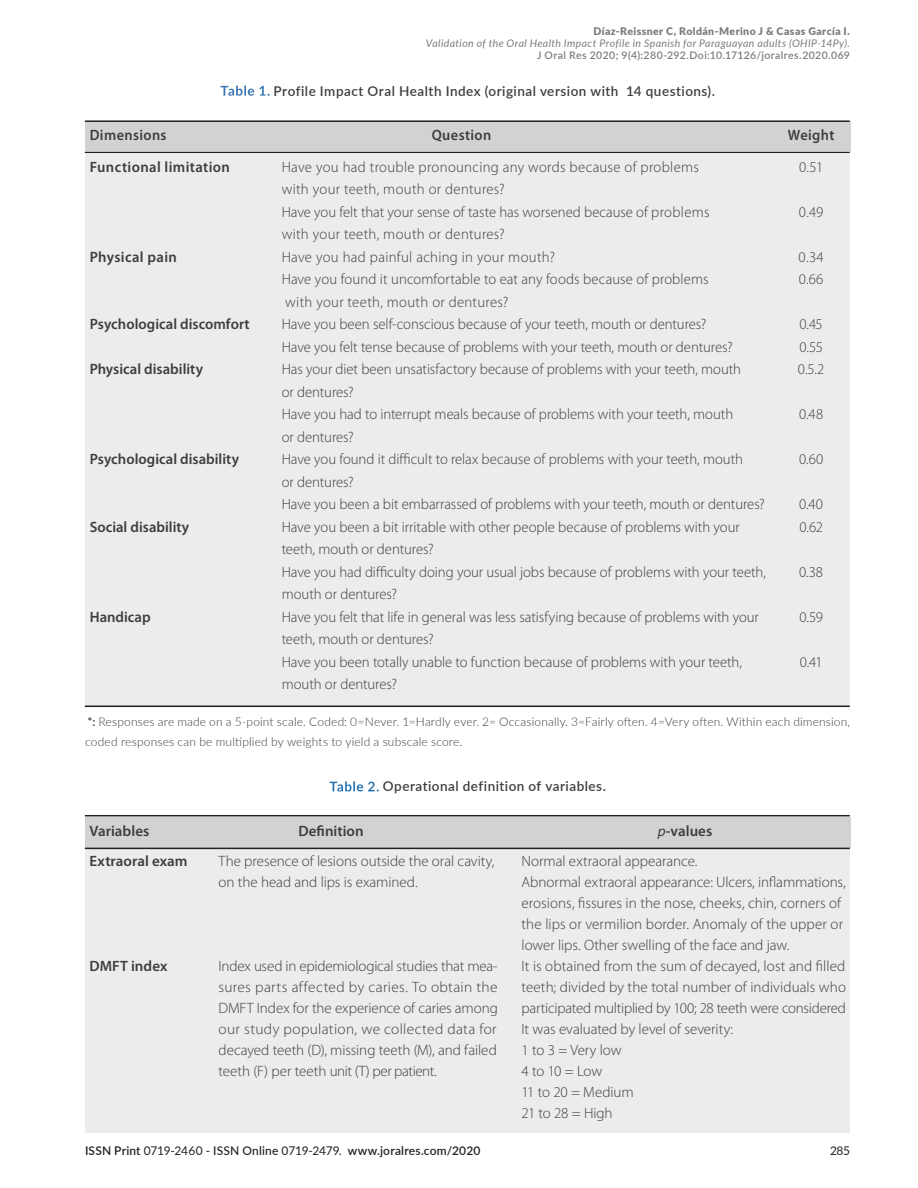
<style>
.page{position:relative;width:918px;height:1188px;background:#fff}
.page>*{position:absolute;margin:0;border:0;box-sizing:border-box;transform-origin:0 0}
.t1{font:300 15px "Myriad Pro";color:#3e3e3f}
.t2{font:300 15px "Myriad Pro";letter-spacing:.02em;color:#3e3e3f}
.t3{font:600 15px "Myriad Pro";letter-spacing:.005em;color:#3e3e3f}
.t4{font:300 15px "Myriad Pro";letter-spacing:.025em;color:#3e3e3f}
.t5{font:600 15px "Myriad Pro";letter-spacing:.025em;color:#3e3e3f}
.t6{font:600 15px "Myriad Pro";letter-spacing:.025em;color:#3e3e3f;scale:.96 1}
.t7{font:600 15px "Myriad Pro";letter-spacing:.03em;color:#3e3e3f;scale:.96 1}
.t8{font:600 15px "Myriad Pro";letter-spacing:.005em;color:#3e3e3f;scale:.96 1}
.t9{font:600 13.5px "Lato";letter-spacing:.035em;color:#3e3e3f}
.t10{font:300 12px/19.5px "Lato";letter-spacing:.01em;color:#3e3e3f}
.t11{font:600 12px "Lato";letter-spacing:.015em;color:#231f20}
.t12{font:12px "Lato";color:#231f20}
.t13{font:italic 10.5px "Lato";letter-spacing:.04em;color:#7a7c7f}
.t14{font:600 10.5px "Lato";letter-spacing:.035em;color:#7a7c7f}
.t15{font:900 10.5px "Lato";letter-spacing:.04em;color:#7a7c7f}
.s1{font-weight:700;color:#fff}
.s2{font-weight:600}
.s3{font-weight:400;font-style:italic}
.s4{font-weight:400}
.s5{font-weight:500}
</style>
<div class="page">
<div style="left:85px;top:848px;width:765px;height:285px;background:#ececee"></div>
<div style="left:85px;top:817px;width:765px;height:31px;background:#d1d2d4"></div>
<hr style="left:85px;top:815px;width:765px;height:1px;background:#231f20">
<hr style="left:85px;top:848px;width:765px;height:1px;background:#231f20">
<div style="left:85px;top:152px;width:765px;height:554px;background:#ececee"></div>
<div style="left:85px;top:121px;width:765px;height:31px;background:#d1d2d4"></div>
<hr style="left:85px;top:120px;width:765px;height:2px;background:#231f20">
<hr style="left:85px;top:706px;width:765px;height:1px;background:#231f20">
<hr style="left:85px;top:152px;width:765px;height:1px;background:#231f20">
<p class="t15" style="left:593px;top:24px;width:258px">Díaz-Reissner C, Roldán-Merino J &amp; Casas García I.</p>
<p class="t13" style="left:426px;top:36px;width:425px">Validation of the Oral Health Impact Profile in Spanish for Paraguayan adults (OHIP-14Py).</p>
<p class="t14" style="left:537px;top:48px;width:314px">J Oral Res 2020; 9(4):280-292.Doi:10.17126/joralres.2020.069</p>
<p class="t9" style="left:220px;top:81px;width:496px"><span class="s1">Table 1.</span> Profile Impact Oral Health Index (original version with 14 questions).</p>
<p class="t6" style="left:90px;top:125px;width:82px">Dimensions</p>
<p class="t7" style="left:432px;top:125px;width:64px">Question</p>
<p class="t8" style="left:788px;top:125px;width:50px">Weight</p>
<p class="t5" style="left:90px;top:157px;width:142px">Functional limitation</p>
<p class="t4" style="left:282px;top:158px;width:419px">Have you had trouble pronouncing any words because of problems</p>
<p class="t1" style="left:799px;top:158px;width:26px">0.51</p>
<p class="t2" style="left:282px;top:181px;width:225px">with your teeth, mouth or dentures?</p>
<p class="t1" style="left:282px;top:203px;width:429px">Have you felt that your sense of taste has worsened because of problems</p>
<p class="t1" style="left:799px;top:203px;width:26px">0.49</p>
<p class="t2" style="left:282px;top:226px;width:225px">with your teeth, mouth or dentures?</p>
<p class="t5" style="left:90px;top:247px;width:89px">Physical pain</p>
<p class="t2" style="left:282px;top:248px;width:275px">Have you had painful aching in your mouth?</p>
<p class="t1" style="left:799px;top:248px;width:27px">0.34</p>
<p class="t1" style="left:282px;top:271px;width:428px">Have you found it uncomfortable to eat any foods because of problems</p>
<p class="t1" style="left:799px;top:271px;width:26px">0.66</p>
<p class="t2" style="left:285px;top:293px;width:225px">with your teeth, mouth or dentures?</p>
<p class="t3" style="left:90px;top:314px;width:162px">Psychological discomfort</p>
<p class="t1" style="left:282px;top:316px;width:426px">Have you been self-conscious because of your teeth, mouth or dentures?</p>
<p class="t1" style="left:800px;top:316px;width:25px">0.45</p>
<p class="t1" style="left:282px;top:338px;width:452px">Have you felt tense because of problems with your teeth, mouth or dentures?</p>
<p class="t1" style="left:799px;top:338px;width:25px">0.55</p>
<p class="t3" style="left:90px;top:359px;width:115px">Physical disability</p>
<p class="t1" style="left:282px;top:361px;width:461px">Has your diet been unsatisfactory because of problems with your teeth, mouth</p>
<p class="t1" style="left:798px;top:361px;width:28px">0.5.2</p>
<p class="t1" style="left:282px;top:383px;width:74px">or dentures?</p>
<p class="t1" style="left:282px;top:406px;width:453px">Have you had to interrupt meals because of problems with your teeth, mouth</p>
<p class="t1" style="left:799px;top:406px;width:25px">0.48</p>
<p class="t1" style="left:282px;top:428px;width:74px">or dentures?</p>
<p class="t3" style="left:90px;top:449px;width:151px">Psychological disability</p>
<p class="t1" style="left:282px;top:451px;width:463px">Have you found it difficult to relax because of problems with your teeth, mouth</p>
<p class="t1" style="left:799px;top:451px;width:26px">0.60</p>
<p class="t1" style="left:282px;top:473px;width:74px">or dentures?</p>
<p class="t1" style="left:282px;top:496px;width:485px">Have you been a bit embarrassed of problems with your teeth, mouth or dentures?</p>
<p class="t1" style="left:799px;top:496px;width:25px">0.40</p>
<p class="t3" style="left:90px;top:517px;width:101px">Social disability</p>
<p class="t1" style="left:282px;top:518px;width:460px">Have you been a bit irritable with other people because of problems with your</p>
<p class="t1" style="left:799px;top:518px;width:25px">0.62</p>
<p class="t1" style="left:282px;top:541px;width:153px">teeth, mouth or dentures?</p>
<p class="t1" style="left:282px;top:563px;width:486px">Have you had difficulty doing your usual jobs because of problems with your teeth,</p>
<p class="t1" style="left:799px;top:563px;width:25px">0.38</p>
<p class="t1" style="left:282px;top:586px;width:117px">mouth or dentures?</p>
<p class="t3" style="left:90px;top:607px;width:62px">Handicap</p>
<p class="t1" style="left:282px;top:608px;width:479px">Have you felt that life in general was less satisfying because of problems with your</p>
<p class="t1" style="left:800px;top:608px;width:25px">0.59</p>
<p class="t1" style="left:282px;top:631px;width:153px">teeth, mouth or dentures?</p>
<p class="t1" style="left:282px;top:653px;width:462px">Have you been totally unable to function because of problems with your teeth,</p>
<p class="t1" style="left:800px;top:653px;width:24px">0.41</p>
<p class="t1" style="left:282px;top:676px;width:117px">mouth or dentures?</p>
<p class="t10" style="left:85px;top:712px;width:766px"><span class="s2">*:</span> Responses are made on a 5-point scale. Coded: 0=Never. 1=Hardly ever. 2= Occasionally. 3=Fairly often. 4=Very often. Within each dimension, coded responses can be multiplied by weights to yield a subscale score.</p>
<p class="t9" style="left:329px;top:777px;width:278px"><span class="s1">Table 2.</span> Operational definition of variables.</p>
<p class="t3" style="left:90px;top:821px;width:61px">Variables</p>
<p class="t3" style="left:298px;top:821px;width:67px">Definition</p>
<p class="t3" style="left:658px;top:821px;width:56px"><span class="s3">p</span>-values</p>
<p class="t3" style="left:90px;top:851px;width:100px">Extraoral exam</p>
<p class="t1" style="left:219px;top:853px;width:277px">The presence of lesions outside the oral cavity,</p>
<p class="t1" style="left:522px;top:853px;width:177px">Normal extraoral appearance.</p>
<p class="t1" style="left:219px;top:874px;width:201px">on the head and lips is examined.</p>
<p class="t1" style="left:522px;top:874px;width:326px">Abnormal extraoral appearance: Ulcers, inflammations,</p>
<p class="t1" style="left:522px;top:895px;width:321px">erosions, fissures in the nose, cheeks, chin, corners of</p>
<p class="t1" style="left:522px;top:916px;width:323px">the lips or vermilion border. Anomaly of the upper or</p>
<p class="t1" style="left:522px;top:937px;width:269px">lower lips. Other swelling of the face and jaw.</p>
<p class="t3" style="left:90px;top:956px;width:80px">DMFT index</p>
<p class="t1" style="left:219px;top:958px;width:281px">Index used in epidemiological studies that mea-</p>
<p class="t1" style="left:522px;top:958px;width:325px">It is obtained from the sum of decayed, lost and filled</p>
<p class="t2" style="left:219px;top:979px;width:280px">sures parts affected by caries. To obtain the</p>
<p class="t1" style="left:522px;top:979px;width:326px">teeth; divided by the total number of individuals who</p>
<p class="t1" style="left:219px;top:1000px;width:281px">DMFT Index for the experience of caries among</p>
<p class="t1" style="left:522px;top:1000px;width:326px">participated multiplied by 100; 28 teeth were considered</p>
<p class="t4" style="left:219px;top:1021px;width:280px">our study population, we collected data for</p>
<p class="t1" style="left:522px;top:1021px;width:213px">It was evaluated by level of severity:</p>
<p class="t1" style="left:219px;top:1042px;width:280px">decayed teeth (D), missing teeth (M), and failed</p>
<p class="t1" style="left:522px;top:1042px;width:102px">1 to 3 = Very low</p>
<p class="t1" style="left:219px;top:1063px;width:220px">teeth (F) per teeth unit (T) per patient.</p>
<p class="t1" style="left:522px;top:1063px;width:82px">4 to 10 = Low</p>
<p class="t1" style="left:522px;top:1084px;width:114px">11 to 20 = Medium</p>
<p class="t1" style="left:522px;top:1105px;width:93px">21 to 28 = High</p>
<p class="t11" style="left:85px;top:1142px;width:397px">ISSN Print <span class="s4">0719-2460 -</span> <span class="s5">ISSN Online</span> <span class="s4">0719-2479.</span> www.joralres.com/2020</p>
<p class="t12" style="left:830px;top:1142px;width:21px">285</p>
</div>
